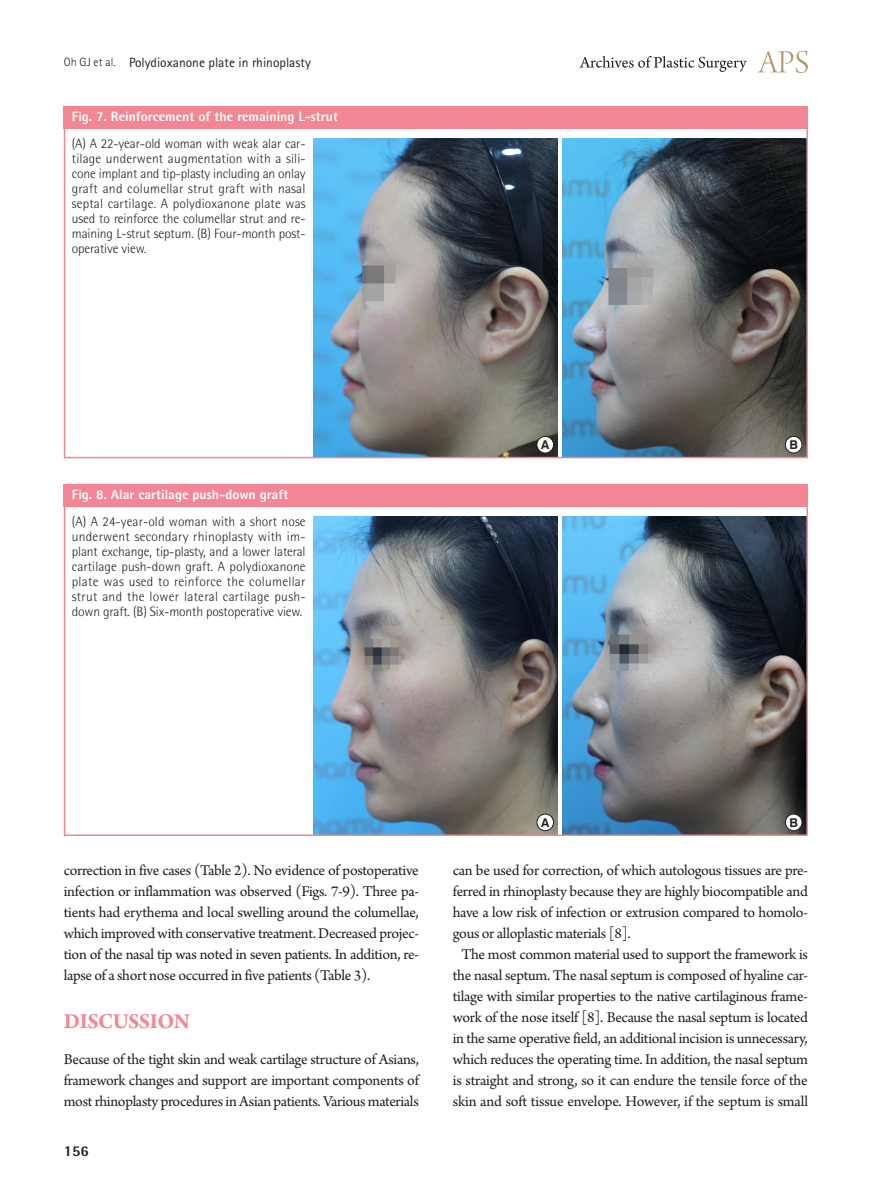
<style>
.page{position:relative;width:893px;height:1191px;background:#fff}
.page>*{position:absolute;margin:0;border:0;box-sizing:border-box;transform-origin:0 0}
.대제목{font:700 22.5px "Arno Pro";letter-spacing:-.02em;color:#f38694}
.본문_0{font:15.75px/21px "Arno Pro";letter-spacing:-.02em;color:#231f20;text-align:justify}
.본문{font:15.75px/21px "Arno Pro";letter-spacing:-.02em;color:#231f20;text-align:center}
.t1{font:800 15px "Rotis Semi Sans Std";color:#231f20}
.그림설명{font:300 13.5px/15px "Rotis Semi Sans Std";letter-spacing:-.01em;color:#231f20;text-align:justify}
.표그림제목{font:800 13.5px "Rotis Semi Sans Std";color:#fff}
.t2{font:13.5px "Rotis Sans Serif Std";color:#231f20}
.t3{font:700 12.15px "Swiss 721 BT";color:#231f20}
.s1{font-weight:300;font-size:12px}
</style>
<div class="page">
<svg style="left:757px;top:51px;width:51px;height:22px"></svg>
<svg style="left:579px;top:56px;width:168px;height:16px"></svg>
<div style="left:64px;top:106px;width:744px;height:23px;background:#f38694"></div>
<div style="left:64px;top:484px;width:744px;height:22px;background:#f38694"></div>
<img style="left:314px;top:138px;width:244px;height:317px">
<img style="left:314px;top:516px;width:244px;height:317px">
<img style="left:562px;top:138px;width:243px;height:317px">
<img style="left:562px;top:516px;width:243px;height:317px">
<div style="left:537px;top:436px;width:16px;height:17px;background:#fff;border-radius:50%"></div>
<div style="left:537px;top:436px;width:17px;height:17px;border:1px solid #231f20;border-radius:50%"></div>
<div style="left:537px;top:814px;width:16px;height:16px;background:#fff;border-radius:50%"></div>
<div style="left:537px;top:814px;width:17px;height:17px;border:1px solid #231f20;border-radius:50%"></div>
<div style="left:785px;top:436px;width:17px;height:17px;background:#fff;border-radius:50%"></div>
<div style="left:785px;top:436px;width:17px;height:17px;border:1px solid #231f20;border-radius:50%"></div>
<div style="left:785px;top:814px;width:17px;height:16px;background:#fff;border-radius:50%"></div>
<div style="left:785px;top:814px;width:17px;height:17px;border:1px solid #231f20;border-radius:50%"></div>
<div style="left:64px;top:106px;width:744px;height:352px;border:2px solid #f38694"></div>
<div style="left:64px;top:484px;width:744px;height:352px;border:2px solid #f38694"></div>
<p class="t2" style="left:64px;top:54px;width:248px"><span class="s1">Oh GJ et al.</span> Polydioxanone plate in rhinoplasty</p>
<p class="표그림제목" style="left:72px;top:108px;width:268px">Fig. 7. Reinforcement of the remaining L-strut</p>
<p class="그림설명" style="left:72px;top:136px;width:235px">(A) A 22-year-old woman with weak alar car&shy;tilage underwent augmentation with a sili&shy;cone implant and tip-plasty including an onlay graft and columellar strut graft with nasal septal cartilage. A polydioxanone plate was used to reinforce the columellar strut and re&shy;maining L-strut septum. (B) Four-month post&shy;operative view.</p>
<p class="표그림제목" style="left:72px;top:485px;width:218px">Fig. 8. Alar cartilage push-down graft</p>
<p class="그림설명" style="left:72px;top:513px;width:235px">(A) A 24-year-old woman with a short nose underwent secondary rhinoplasty with im&shy;plant exchange, tip-plasty, and a lower lateral cartilage push-down graft. A polydioxanone plate was used to reinforce the columellar strut and the lower lateral cartilage push&shy;down graft. (B) Six-month postoperative view.</p>
<p class="t3" style="left:541px;top:437px;width:10px">A</p>
<p class="t3" style="left:789px;top:437px;width:10px">B</p>
<p class="본문_0" style="left:64px;top:861px;width:357px">correction in five cases (Table 2). No evidence of postoperative infection or inflammation was observed (Figs. 7-9). Three pa&shy;tients had erythema and local swelling around the columellae, which improved with conservative treatment. Decreased projec&shy;tion of the nasal tip was noted in seven patients. In addition, re&shy;lapse of a short nose occurred in five patients (Table 3).</p>
<p class="대제목" style="left:64px;top:1008px;width:128px">DISCUSSION</p>
<p class="본문_0" style="left:64px;top:1050px;width:357px">Because of the tight skin and weak cartilage structure of Asians, framework changes and support are important components of most rhinoplasty procedures in Asian patients. Various materials</p>
<p class="t1" style="left:64px;top:1141px;width:27px">156</p>
<p class="t3" style="left:541px;top:815px;width:10px">A</p>
<p class="t3" style="left:789px;top:815px;width:10px">B</p>
<p class="본문_0" style="left:453px;top:861px;width:357px">can be used for correction, of which autologous tissues are pre&shy;ferred in rhinoplasty because they are highly biocompatible and have a low risk of infection or extrusion compared to homolo&shy;gous or alloplastic materials [8].</p>
<p class="본문" style="left:453px;top:945px;width:357px">The most common material used to support the framework is the nasal septum. The nasal septum is composed of hyaline car&shy;tilage with similar properties to the native cartilaginous frame&shy;work of the nose itself [8]. Because the nasal septum is located in the same operative field, an additional incision is unnecessary, which reduces the operating time. In addition, the nasal septum is straight and strong, so it can endure the tensile force of the skin and soft tissue envelope. However, if the septum is small</p>
</div>
